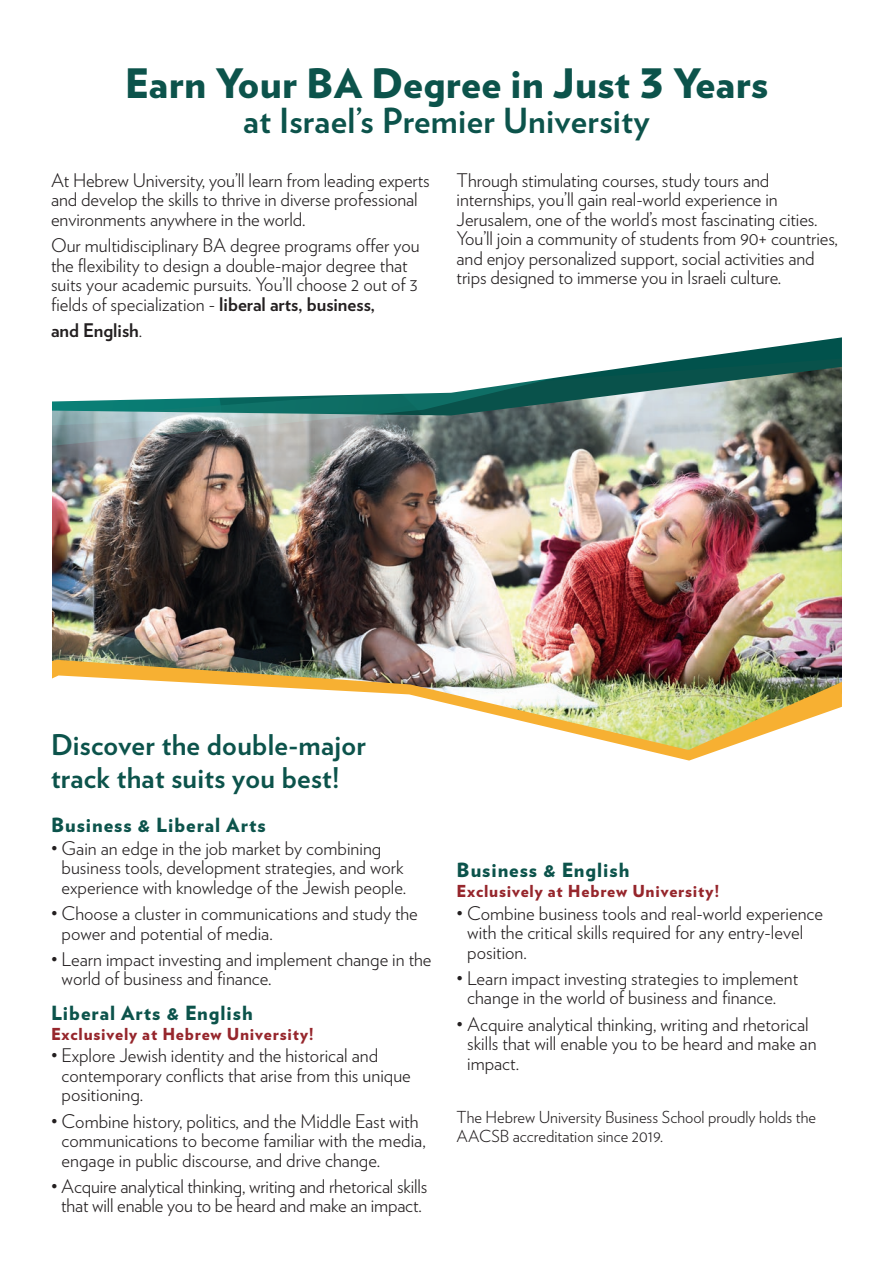
<style>
.page{position:relative;width:893px;height:1263px;background:#fff}
.page>*{position:absolute;margin:0;border:0;box-sizing:border-box;transform-origin:0 0}
.t1{font:900 40.5px "Verlag";letter-spacing:.01em;color:#0c534b}
.t2{font:700 34.5px "Verlag";letter-spacing:.01em;color:#0c534b}
.t3{font:700 28.5px/33px "Verlag";letter-spacing:.01em;color:#0c534b}
.Inner_H2b{font:900 19.5px "Verlag";letter-spacing:.05em;color:#0c534b}
.Inner_Stda{font:300 18.75px/19.5px "Verlag";color:#231f20}
.Inner_Stda-2{font:700 18.75px "Verlag";color:#231f20}
.Inner_Stda-3{font:300 16.5px/19.5px "Verlag";color:#231f20}
.Inner_H2b-2{font:900 16.5px "Verlag";letter-spacing:.05em;color:#96262c}
.s1{font-weight:700}
.s2{font-weight:300}
</style>
<div class="page">
<img style="left:52px;top:367px;width:790px;height:293px">
<img style="left:52px;top:597px;width:556px;height:63px">
<img style="left:52px;top:360px;width:625px;height:119px">
<img style="left:52px;top:660px;width:790px;height:100px">
<p class="t1" style="left:125px;top:50px;width:645px">Earn Your BA Degree in Just 3 Years</p>
<p class="t2" style="left:243px;top:93px;width:408px">at Israel’s Premier University</p>
<p class="Inner_Stda" style="left:51px;top:169px;width:380px">At Hebrew University, you’ll learn from leading experts and develop the skills to thrive in diverse professional environments anywhere in the world.</p>
<p class="Inner_Stda" style="left:51px;top:234px;width:370px">Our multidisciplinary BA degree programs offer you the flexibility to design a double-major degree that suits your academic pursuits. You’ll choose 2 out of 3 fields of specialization - <span class="s1">liberal arts, business,</span></p>
<p class="Inner_Stda-2" style="left:51px;top:315px;width:93px">and English<span class="s2">.</span></p>
<p class="Inner_Stda" style="left:457px;top:169px;width:383px">Through stimulating courses, study tours and internships, you’ll gain real-world experience in Jerusalem, one of the world’s most fascinating cities.<br>You’ll join a community of students from 90+ countries, and enjoy personalized support, social activities and trips designed to immerse you in Israeli culture.</p>
<p class="t3" style="left:51px;top:727px;width:317px">Discover the double-major track that suits you best!</p>
<p class="Inner_H2b" style="left:51px;top:809px;width:216px">Business &amp; Liberal Arts</p>
<p class="Inner_Stda" style="left:62px;top:837px;width:346px;text-indent:-11px">• Gain an edge in the job market by combining business tools, development strategies, and work experience with knowledge of the Jewish people.</p>
<p class="Inner_Stda" style="left:62px;top:902px;width:358px;text-indent:-11px">• Choose a cluster in communications and study the power and potential of media.</p>
<p class="Inner_Stda" style="left:62px;top:948px;width:371px;text-indent:-11px">• Learn impact investing and implement change in the world of business and finance.</p>
<p class="Inner_H2b" style="left:51px;top:997px;width:203px">Liberal Arts &amp; English</p>
<p class="Inner_H2b-2" style="left:51px;top:1020px;width:264px">Exclusively at Hebrew University!</p>
<p class="Inner_Stda" style="left:62px;top:1045px;width:351px;text-indent:-11px">• Explore Jewish identity and the historical and contemporary conflicts that arise from this unique positioning.</p>
<p class="Inner_Stda" style="left:62px;top:1110px;width:366px;text-indent:-11px">• Combine history, politics, and the Middle East with communications to become familiar with the media, engage in public discourse, and drive change.</p>
<p class="Inner_Stda" style="left:51px;top:1175px;width:378px;text-align:center">• Acquire analytical thinking, writing and rhetorical skills that will enable you to be heard and make an impact.</p>
<p class="Inner_H2b" style="left:457px;top:854px;width:174px">Business &amp; English</p>
<p class="Inner_H2b-2" style="left:457px;top:877px;width:264px">Exclusively at Hebrew University!</p>
<p class="Inner_Stda" style="left:467px;top:902px;width:358px;text-indent:-11px">• Combine business tools and real-world experience with the critical skills required for any entry-level position.</p>
<p class="Inner_Stda" style="left:467px;top:967px;width:333px;text-indent:-11px">• Learn impact investing strategies to implement change in the world of business and finance.</p>
<p class="Inner_Stda" style="left:467px;top:1013px;width:351px;text-indent:-11px">• Acquire analytical thinking, writing and rhetorical skills that will enable you to be heard and make an impact.</p>
<p class="Inner_Stda-3" style="left:457px;top:1106px;width:361px">The Hebrew University Business School proudly holds the<br>AACSB accreditation since 2019.</p>
</div>
